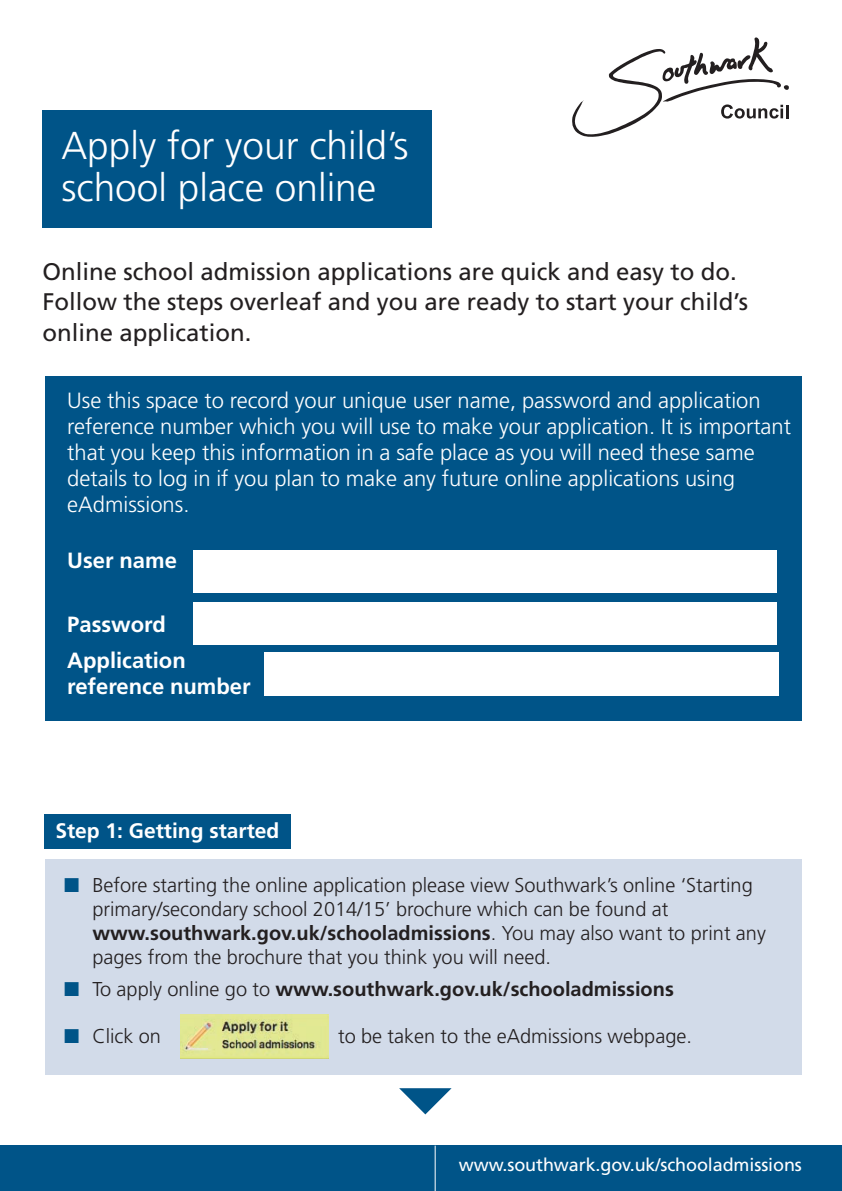
<style>
.page{position:relative;width:842px;height:1191px;background:#fff}
.page>*{position:absolute;margin:0;border:0;box-sizing:border-box;transform-origin:0 0}
.t1{font:300 38.8px/42.8px "Frutiger";color:#fff}
.t2{font:24px/30.4px "Frutiger";color:#231f20}
.t3{font:300 22px/26px "Frutiger";color:#fff}
.t4{font:700 22px/36px "Frutiger";color:#fff}
.t5{font:700 21px "Frutiger";color:#fff}
.t6{font:300 20px/24px "Frutiger";color:#231f20}
.t7{font:700 20px "Frutiger";color:#231f20}
.t8{font:18px "Frutiger";letter-spacing:-.005em;color:#fff}
.s1{color:#005488}
.s2{font-weight:700}
.s3{font-weight:300}
</style>
<div class="page">
<div style="left:45px;top:376px;width:757px;height:344px;background:#005488"></div>
<div style="left:0;top:1145px;width:842px;height:46px;background:#005488"></div>
<div style="left:43px;top:110px;width:389px;height:118px;background:#005488"></div>
<svg style="left:572px;top:37px;width:217px;height:100px"></svg>
<hr style="left:435px;top:1145px;width:1px;height:46px;background:#fff">
<div style="left:193px;top:550px;width:584px;height:43px;background:#fff"></div>
<div style="left:193px;top:601px;width:584px;height:43px;background:#fff"></div>
<div style="left:264px;top:652px;width:515px;height:44px;background:#fff"></div>
<div style="left:45px;top:860px;width:756px;height:215px;background:#d2dbe9"></div>
<div style="left:45px;top:815px;width:246px;height:34px;background:#005488"></div>
<img style="left:181px;top:1014px;width:148px;height:44px">
<svg style="left:399px;top:1088px;width:53px;height:26px"></svg>
<h1 class="t1" style="left:61px;top:127px;width:349px">Apply for your child’s school place online</h1>
<p class="t2" style="left:43px;top:258px;width:707px">Online school admission applications are quick and easy to do.<br>Follow the steps overleaf and you are ready to start your child’s online application.</p>
<p class="t3" style="left:67px;top:389px;width:725px">Use this space to record your unique user name, password and application reference number which you will use to make your application. It is important that you keep this information in a safe place as you will need these same details to log in if you plan to make any future online applications using eAdmissions.</p>
<p class="t4" style="left:67px;top:544px;width:111px">User name</p>
<p class="t4" style="left:67px;top:608px;width:120px">Password<br>Application</p>
<p class="t4" style="left:67px;top:670px;width:185px">reference number</p>
<p class="t5" style="left:55px;top:822px;width:226px">Step 1: Getting started</p>
<p class="t6" style="left:92px;top:874px;width:675px;text-indent:-28px"><span class="s1">■</span> Before starting the online application please view Southwark’s online ‘Starting primary/secondary school 2014/15’ brochure which can be found at <span class="s2">www.southwark.gov.uk/schooladmissions</span>. You may also want to print any pages from the brochure that you think you will need.</p>
<p class="t7" style="left:64px;top:981px;width:611px"><span class="s1">■</span> <span class="s3">To apply online go to</span> www.southwark.gov.uk/schooladmissions</p>
<p class="t6" style="left:64px;top:1025px;width:98px"><span class="s1">■</span> Click on</p>
<p class="t6" style="left:338px;top:1025px;width:355px">to be taken to the eAdmissions webpage.</p>
<p class="t8" style="left:459px;top:1157px;width:345px">www.southwark.gov.uk/schooladmissions</p>
</div>
